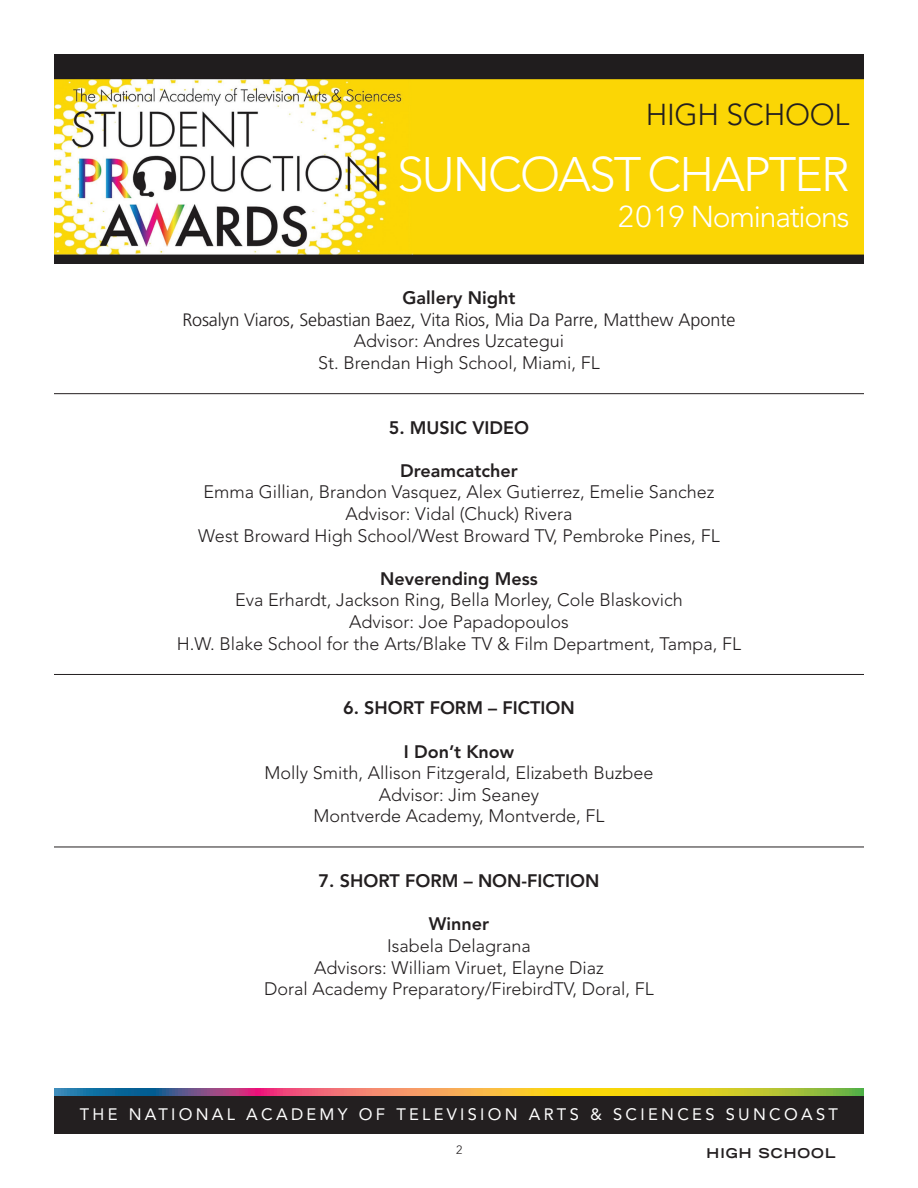
<style>
.page{position:relative;width:918px;height:1188px;background:#fff}
.page>*{position:absolute;margin:0;border:0;box-sizing:border-box;transform-origin:0 0}
.t1{font:300 48px "Avenir";letter-spacing:-.04em;color:#fff}
.t2{font:300 30px "Avenir";letter-spacing:-.04em;color:#fff}
.t3{font:300 30px "Avenir";letter-spacing:-.01em;color:#231f20}
.t4{font:300 18px "Avenir";color:#231f20}
.t5{font:800 18px "Avenir";color:#231f20}
.t6{font:300 18px/21.6px "Frutiger";letter-spacing:-.01em;color:#231f20;text-align:center}
.t7{font:16.5px "Avenir";letter-spacing:.2em;color:#fff}
.t8{font:700 expanded 13.5px "Trade Gothic LH";letter-spacing:.075em;color:#231f20}
.t9{font:300 12px "Avenir";color:#231f20}
.s1{font-family:"Avenir"}
</style>
<div class="page">
<div style="left:54px;top:1095px;width:810px;height:39px;background:#231f20"></div>
<svg style="left:54px;top:1088px;width:810px;height:7px;background:#bb9854"></svg>
<img style="left:54px;top:54px;width:810px;height:209px">
<hr style="left:54px;top:393px;width:810px;height:1px;background:#231f20">
<hr style="left:54px;top:847px;width:810px;height:1px;background:#231f20">
<hr style="left:54px;top:674px;width:810px;height:1px;background:#231f20">
<h2 class="t3" style="left:646px;top:97px;width:205px">HIGH SCHOOL</h2>
<h1 class="t1" style="left:397px;top:146px;width:454px">SUNCOAST CHAPTER</h1>
<h2 class="t2" style="left:618px;top:199px;width:233px">2019 Nominations</h2>
<p class="t5" style="left:403px;top:287px;width:114px">Gallery Night</p>
<p class="t6" style="left:182px;top:308px;width:555px">Rosalyn Viaros, Sebastian Baez, Vita Rios, Mia Da Parre, Matthew Aponte<br><span class="s1">Advisor: Andres Uzcategui</span></p>
<p class="t4" style="left:318px;top:352px;width:283px">St. Brendan High School, Miami, FL</p>
<p class="t5" style="left:389px;top:417px;width:142px">5. MUSIC VIDEO</p>
<p class="t5" style="left:400px;top:460px;width:119px">Dreamcatcher</p>
<p class="t4" style="left:203px;top:482px;width:513px">Emma Gillian, Brandon Vasquez, Alex Gutierrez, Emelie Sanchez</p>
<p class="t4" style="left:346px;top:503px;width:228px">Advisor: Vidal (Chuck) Rivera</p>
<p class="t4" style="left:198px;top:525px;width:523px">West Broward High School/West Broward TV, Pembroke Pines, FL</p>
<p class="t5" style="left:380px;top:568px;width:159px">Neverending Mess</p>
<p class="t4" style="left:235px;top:590px;width:449px">Eva Erhardt, Jackson Ring, Bella Morley, Cole Blaskovich</p>
<p class="t4" style="left:349px;top:611px;width:221px">Advisor: Joe Papadopoulos</p>
<p class="t4" style="left:177px;top:633px;width:566px">H.W. Blake School for the Arts/Blake TV &amp; Film Department, Tampa, FL</p>
<p class="t5" style="left:343px;top:697px;width:233px">6. SHORT FORM – FICTION</p>
<p class="t5" style="left:404px;top:741px;width:112px">I Don’t Know</p>
<p class="t4" style="left:265px;top:762px;width:390px">Molly Smith, Allison Fitzgerald, Elizabeth Buzbee</p>
<p class="t4" style="left:379px;top:784px;width:162px">Advisor: Jim Seaney</p>
<p class="t4" style="left:313px;top:806px;width:293px">Montverde Academy, Montverde, FL</p>
<p class="t5" style="left:318px;top:870px;width:283px">7. SHORT FORM – NON-FICTION</p>
<p class="t5" style="left:429px;top:913px;width:62px">Winner</p>
<p class="t4" style="left:387px;top:935px;width:145px">Isabela Delagrana</p>
<p class="t4" style="left:314px;top:957px;width:291px">Advisors: William Viruet, Elayne Diaz</p>
<p class="t4" style="left:264px;top:978px;width:391px">Doral Academy Preparatory/FirebirdTV, Doral, FL</p>
<p class="t7" style="left:80px;top:1105px;width:760px">THE NATIONAL ACADEMY OF TELEVISION ARTS &amp; SCIENCES SUNCOAST</p>
<p class="t9" style="left:456px;top:1142px;width:8px">2</p>
<p class="t8" style="left:707px;top:1145px;width:130px">HIGH SCHOOL</p>
</div>
